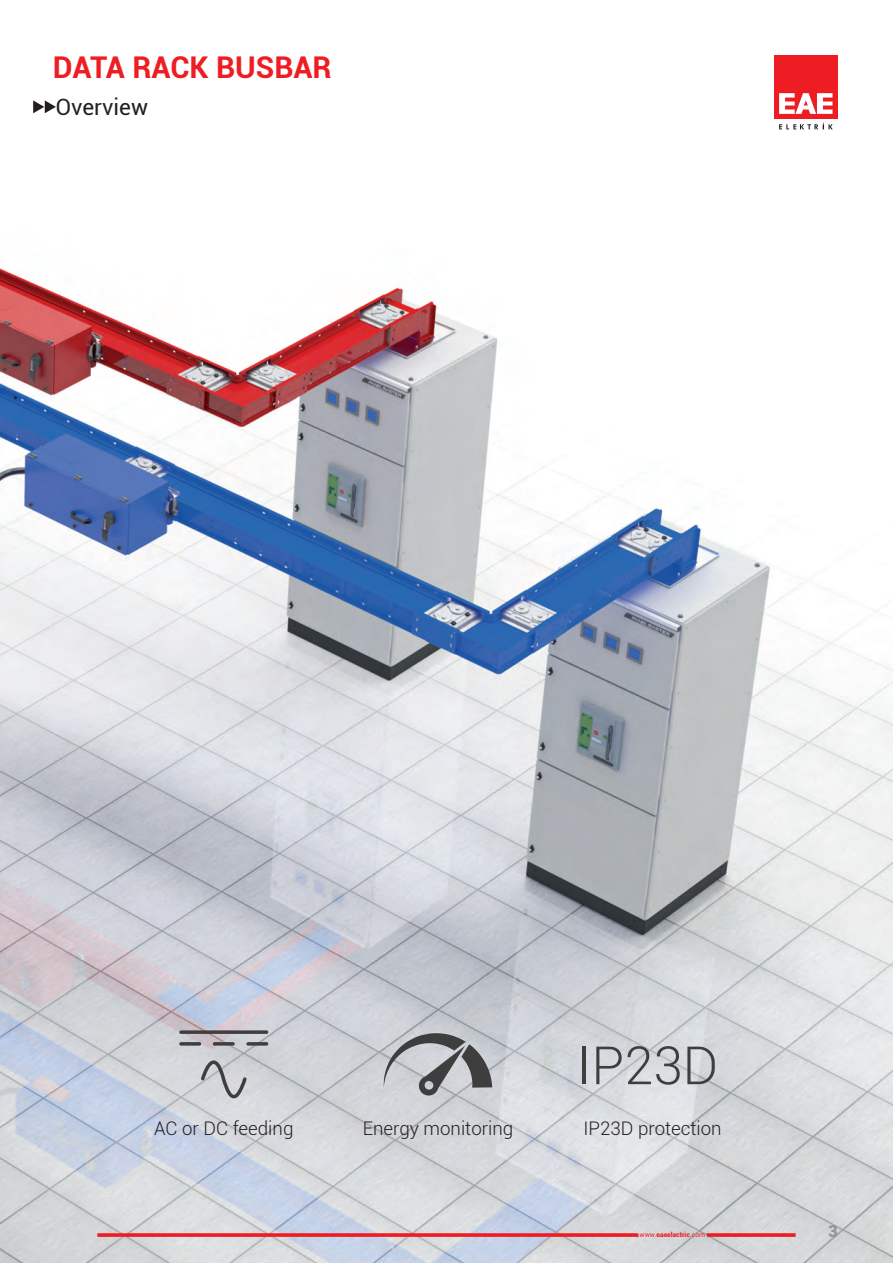
<style>
.page{position:relative;width:893px;height:1263px;background:#fff}
.page>*{position:absolute;margin:0;border:0;box-sizing:border-box;transform-origin:0 0}
.t1{font:300 52.8px "Roboto";color:#3e3e3f}
.t2{font:700 30px "Roboto";color:#ee1d23}
.t3{font:22.5px "Roboto";color:#231f20}
.t4{font:300 18.75px "Roboto";color:#231f20}
.t5{font:900 16.5px "Roboto";color:#939598}
.t6{font:900 6.9px "Roboto";color:#ee1d23}
.s1{font-weight:400}
</style>
<div class="page">
<img style="left:0;top:113px;width:893px;height:1150px">
<svg style="left:97px;top:1233px;width:699px;height:4px;background:#e83d42"></svg>
<div style="left:774px;top:55px;width:64px;height:64px;background:#ee1d23"></div>
<svg style="left:779px;top:93px;width:53px;height:21px"></svg>
<svg style="left:779px;top:123px;width:54px;height:6px"></svg>
<svg style="left:33px;top:100px;width:23px;height:13px"></svg>
<svg style="left:199px;top:1042px;width:50px;height:68px;background:#c2c4c8"></svg>
<svg style="left:181px;top:1030px;width:86px;height:4px"></svg>
<hr style="left:181px;top:1042px;width:19px;height:3px;background:#3e3e3f">
<hr style="left:214px;top:1042px;width:19px;height:3px;background:#3e3e3f">
<hr style="left:248px;top:1042px;width:19px;height:3px;background:#3e3e3f">
<svg style="left:384px;top:1033px;width:108px;height:62px;background:#a0a2a6"></svg>
<h2 class="t2" style="left:53px;top:46px;width:280px">DATA RACK BUSBAR</h2>
<p class="t3" style="left:56px;top:91px;width:94px">Overview</p>
<p class="t4" style="left:154px;top:1116px;width:141px">AC or DC feeding</p>
<h1 class="t1" style="left:577px;top:1029px;width:142px">IP23D</h1>
<p class="t4" style="left:363px;top:1116px;width:152px">Energy monitoring</p>
<p class="t4" style="left:583px;top:1116px;width:140px">IP23D protection</p>
<p class="t6" style="left:640px;top:1229px;width:67px"><span class="s1">www.</span>eaeelectric<span class="s1">.com</span></p>
<p class="t5" style="left:828px;top:1219px;width:11px">3</p>
</div>
